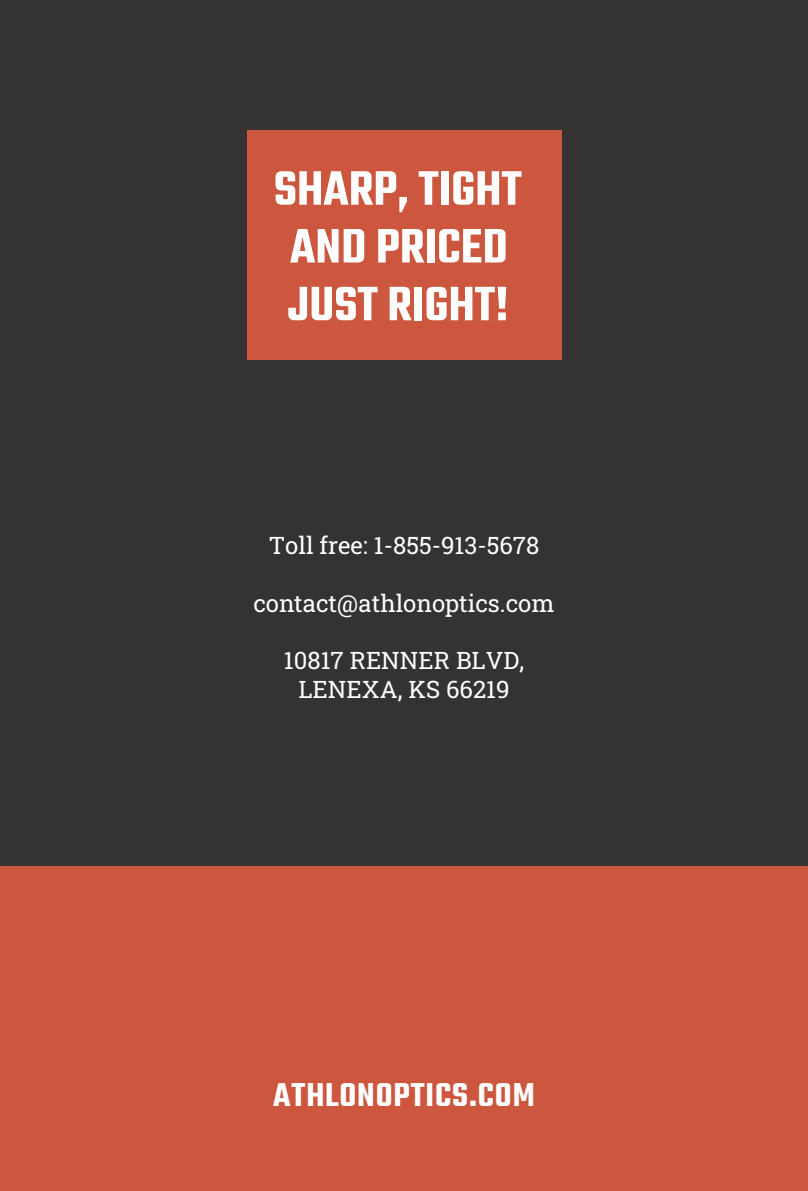
<style>
.page{position:relative;width:808px;height:1191px;background:#343332}
.page>*{position:absolute;margin:0;border:0;box-sizing:border-box;transform-origin:0 0}
.t1{font:600 52.5px/57.9px "Teko";color:#fff}
.t2{font:600 36px "Teko";letter-spacing:.025em;color:#fff}
.t3{font:24px/28.8px "Roboto Slab";color:#fff;text-align:center}
</style>
<div class="page">
<div style="left:0;top:866px;width:808px;height:325px;background:#cc573e"></div>
<div style="left:247px;top:130px;width:314px;height:230px;background:#cc573e"></div>
<h1 class="t1" style="left:274px;top:163px;width:249px">SHARP, TIGHT<br>AND PRICED<br>JUST RIGHT!</h1>
<p class="t3" style="left:269px;top:530px;width:272px">Toll free: 1-855-913-5678</p>
<p class="t3" style="left:253px;top:588px;width:303px">contact@athlonoptics.com</p>
<p class="t3" style="left:284px;top:645px;width:242px">10817 RENNER BLVD,<br>LENEXA, KS 66219</p>
<h2 class="t2" style="left:273px;top:1072px;width:263px">ATHLONOPTICS.COM</h2>
</div>
